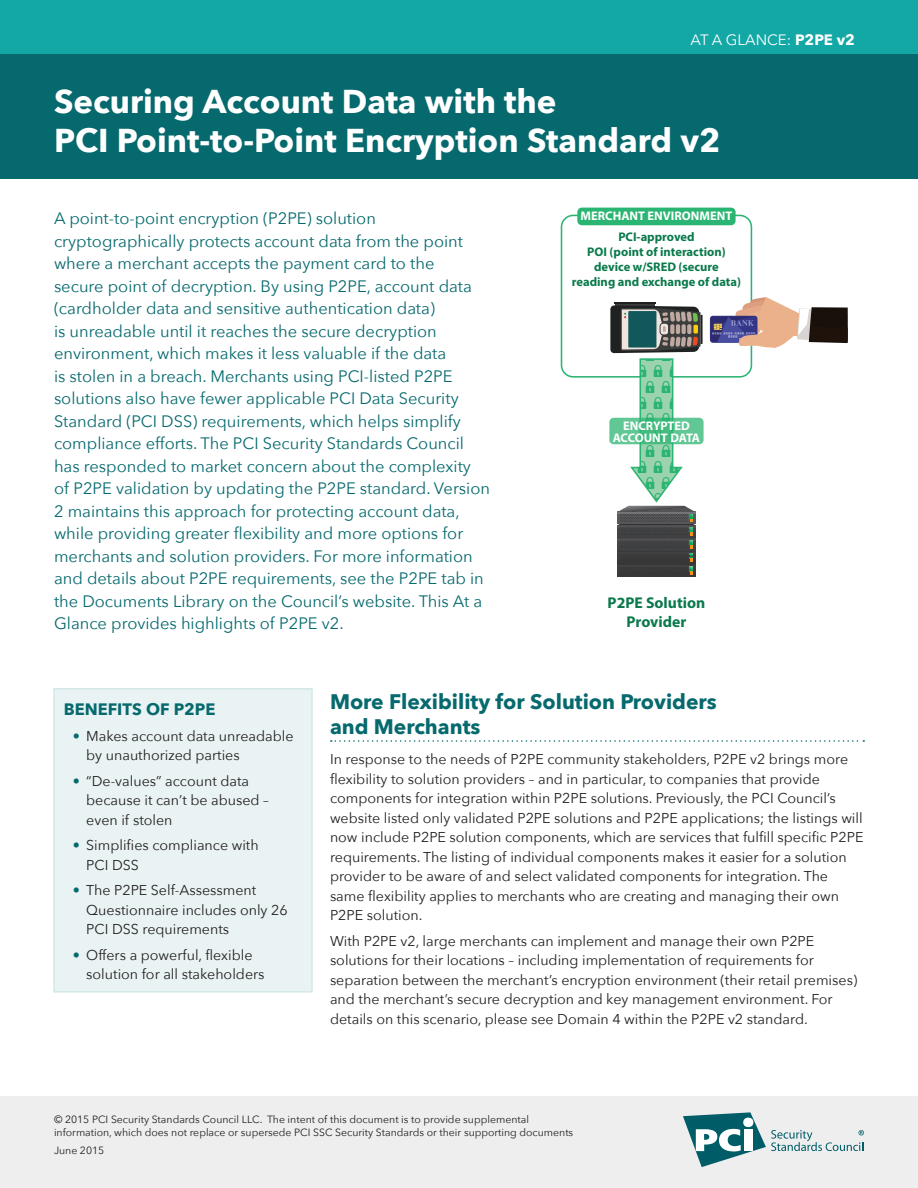
<style>
.page{position:relative;width:918px;height:1188px;background:#fff}
.page>*{position:absolute;margin:0;border:0;box-sizing:border-box;transform-origin:0 0}
.t1{font:700 33px/39.6px "Avenir Next";color:#fff}
.heading_1{font:700 21px/25.2px "Avenir Next";color:#06696e}
.intro{font:16.5px/22.5px "Avenir Next";color:#06696e}
.box_heading{font:700 16.5px "Avenir Next";color:#06696e}
.t2{font:700 15.6px/18.8px "Myriad Pro";color:#0a794b;text-align:center}
.t3{font:15px "Avenir Next";color:#fff}
.body{font:14.25px/19.5px "Avenir Next";color:#231f20}
.t4{font:700 12.45px/15px "Myriad Pro";color:#0a794b;text-align:center}
.t5{font:700 12.45px/11.9px "Myriad Pro";color:#fff;text-align:center}
.t6{font:10.5px/12.6px "Avenir Next";color:#231f20}
.s1{font-weight:700}
.s2{color:#06696e}
</style>
<div class="page">
<div style="left:0;top:1096px;width:918px;height:92px;background:#eeeeef"></div>
<svg style="left:683px;top:1112px;width:181px;height:55px"></svg>
<div style="left:0;top:0;width:918px;height:54px;background:#13a7a5"></div>
<div style="left:0;top:54px;width:918px;height:124px;background:#06696e"></div>
<div style="left:561px;top:215px;width:191px;height:163px;border:2px solid #2bb572;border-radius:12px"></div>
<div style="left:577px;top:208px;width:159px;height:17px;background:#2bb572;border-radius:5px"></div>
<hr style="left:615px;top:304px;width:40px;height:2px;background:#3b3c3c">
<hr style="left:615px;top:302px;width:41px;height:2px;background:#202221">
<svg style="left:710px;top:316px;width:48px;height:27px"></svg>
<svg style="left:711px;top:297px;width:137px;height:51px"></svg>
<div style="left:618px;top:565px;width:77px;height:12px;background:#383839"></div>
<svg style="left:610px;top:305px;width:93px;height:270px"></svg>
<svg style="left:609px;top:418px;width:95px;height:26px;background:#54c28c"></svg>
<svg style="left:331px;top:740px;width:533px;height:2px"></svg>
<div style="left:54px;top:689px;width:258px;height:303px;background:#e9f3f3"></div>
<div style="left:53px;top:688px;width:260px;height:305px;border:2px solid #d3e8e9"></div>
<p class="t3" style="left:691px;top:27px;width:166px">AT A GLANCE: <span class="s1">P2PE v2</span></p>
<p class="t1" style="left:54px;top:81px;width:668px">Securing Account Data with the<br>PCI Point-to-Point Encryption Standard v2</p>
<p class="intro" style="left:54px;top:207px;width:438px">A point-to-point encryption (P2PE) solution cryptographically protects account data from the point where a merchant accepts the payment card to the<br>secure point of decryption. By using P2PE, account data (cardholder data and sensitive authentication data)<br>is unreadable until it reaches the secure decryption environment, which makes it less valuable if the data<br>is stolen in a breach. Merchants using PCI-listed P2PE solutions also have fewer applicable PCI Data Security Standard (PCI DSS) requirements, which helps simplify compliance efforts. The PCI Security Standards Council has responded to market concern about the complexity<br>of P2PE validation by updating the P2PE standard. Version 2 maintains this approach for protecting account data, while providing greater flexibility and more options for merchants and solution providers. For more information and details about P2PE requirements, see the P2PE tab in the Documents Library on the Council’s website. This At a Glance provides highlights of P2PE v2.</p>
<p class="t5" style="left:581px;top:210px;width:153px">MERCHANT ENVIRONMENT</p>
<p class="t4" style="left:572px;top:229px;width:171px">PCI-approved<br>POI (point of interaction) device w/SRED (secure reading and exchange of data)</p>
<p class="t5" style="left:613px;top:419px;width:89px">ENCRYPTED<br>ACCOUNT DATA</p>
<p class="t2" style="left:608px;top:593px;width:99px">P2PE Solution<br>Provider</p>
<p class="box_heading" style="left:64px;top:695px;width:153px">BENEFITS OF P2PE</p>
<p class="body" style="left:86px;top:725px;width:209px;text-indent:-14px"><span class="s2">•</span> Makes account data unreadable by unauthorized parties</p>
<p class="body" style="left:86px;top:770px;width:184px;text-indent:-14px"><span class="s2">•</span> “De-values” account data because it can’t be abused – even if stolen</p>
<p class="body" style="left:86px;top:835px;width:174px;text-indent:-14px"><span class="s2">•</span> Simplifies compliance with<br>PCI DSS</p>
<p class="body" style="left:86px;top:880px;width:203px;text-indent:-14px"><span class="s2">•</span> The P2PE Self-Assessment<br>Questionnaire includes only 26<br>PCI DSS requirements</p>
<p class="body" style="left:86px;top:944px;width:180px;text-indent:-14px"><span class="s2">•</span> Offers a powerful, flexible solution for all stakeholders</p>
<p class="heading_1" style="left:330px;top:689px;width:388px">More Flexibility for Solution Providers and Merchants</p>
<p class="body" style="left:330px;top:749px;width:535px">In response to the needs of P2PE community stakeholders, P2PE v2 brings more flexibility to solution providers – and in particular, to companies that provide components for integration within P2PE solutions. Previously, the PCI Council’s website listed only validated P2PE solutions and P2PE applications; the listings will now include P2PE solution components, which are services that fulfill specific P2PE requirements. The listing of individual components makes it easier for a solution provider to be aware of and select validated components for integration. The same flexibility applies to merchants who are creating and managing their own P2PE solution.</p>
<p class="body" style="left:330px;top:930px;width:529px">With P2PE v2, large merchants can implement and manage their own P2PE solutions for their locations – including implementation of requirements for separation between the merchant’s encryption environment (their retail premises) and the merchant’s secure decryption and key management environment. For details on this scenario, please see Domain 4 within the P2PE v2 standard.</p>
<p class="t6" style="left:54px;top:1112px;width:521px">© 2015 PCI Security Standards Council LLC. The intent of this document is to provide supplemental information, which does not replace or supersede PCI SSC Security Standards or their supporting documents</p>
<p class="t6" style="left:54px;top:1144px;width:52px">June 2015</p>
</div>
